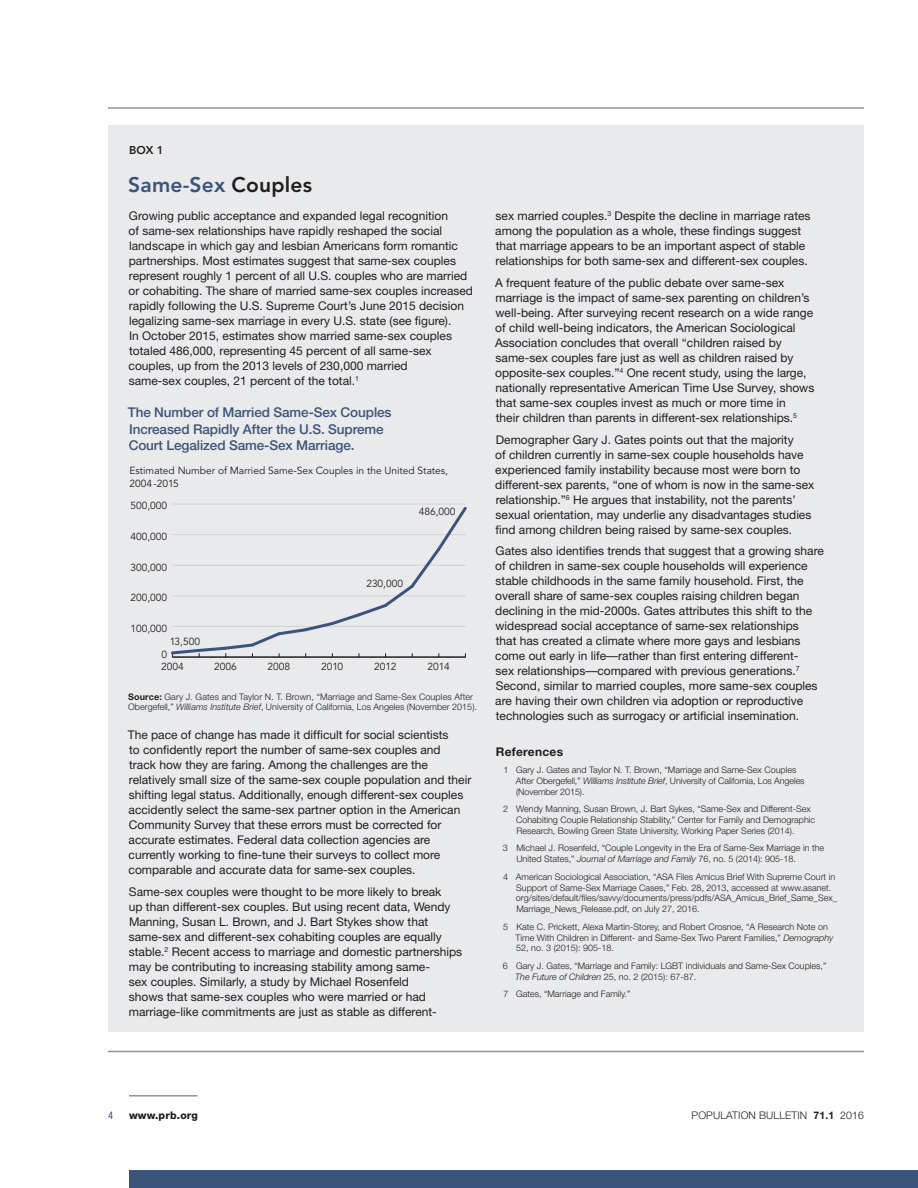
<style>
.page{position:relative;width:918px;height:1188px;background:#fff}
.page>*{position:absolute;margin:0;border:0;box-sizing:border-box;transform-origin:0 0}
.t1{font:800 21px "Avenir";letter-spacing:.01em;color:#3c547c}
.t2{font:500 13.5px/16.5px "Helvetica Neue";letter-spacing:-.005em;color:#3c547c}
.t3{font:12px/15px "Helvetica Neue";color:#221e1f}
.t4{font:700 12px "Helvetica Neue";letter-spacing:.02em;color:#221e1f}
.t5{font:800 11.25px "Avenir";color:#221e1f}
.t6{font:300 10.5px "Helvetica Neue";letter-spacing:.015em;color:#221e1f}
.t7{font:800 10.5px "Helvetica Neue";letter-spacing:.015em;color:#221e1f}
.t8{font:condensed 10.5px "Helvetica Neue";color:#3c547c}
.t9{font:10.2px/12.3px "Avenir";letter-spacing:-.005em;color:#221e1f}
.t10{font:300 9px/10.8px "Helvetica Neue";color:#221e1f}
.s1{color:#221e1f}
.s2{font-weight:700}
.s3{font-style:italic}
</style>
<div class="page">
<hr style="left:129px;top:1095px;width:69px;height:2px;background:#939598">
<div style="left:129px;top:1170px;width:789px;height:18px;background:#3c547c"></div>
<hr style="left:108px;top:107px;width:756px;height:2px;background:#939598">
<hr style="left:108px;top:1051px;width:756px;height:1px;background:#939598">
<div style="left:108px;top:125px;width:756px;height:907px;background:#e8eaec"></div>
<hr style="left:172px;top:657px;width:294px;height:1px;background:#221e1f">
<svg style="left:171px;top:504px;width:296px;height:153px"></svg>
<p class="t5" style="left:129px;top:143px;width:36px">BOX 1</p>
<h1 class="t1" style="left:128px;top:172px;width:185px">Same-Sex <span class="s1">Couples</span></h1>
<p class="t3" style="left:129px;top:208px;width:346px">Growing public acceptance and expanded legal recognition<br>of same-sex relationships have rapidly reshaped the social landscape in which gay and lesbian Americans form romantic partnerships. Most estimates suggest that same-sex couples represent roughly 1 percent of all U.S. couples who are married or cohabiting. The share of married same-sex couples increased rapidly following the U.S. Supreme Court’s June 2015 decision legalizing same-sex marriage in every U.S. state (see figure).<br>In October 2015, estimates show married same-sex couples totaled 486,000, representing 45 percent of all same-sex couples, up from the 2013 levels of 230,000 married<br>same-sex couples, 21 percent of the total.<sup>1</sup></p>
<p class="t2" style="left:128px;top:404px;width:265px">The Number of Married Same-Sex Couples<br>Increased Rapidly After the U.S. Supreme<br>Court Legalized Same-Sex Marriage.</p>
<p class="t9" style="left:129px;top:465px;width:320px">Estimated Number of Married Same-Sex Couples in the United States,<br>2004-2015</p>
<p class="t9" style="left:130px;top:500px;width:38px">500,000</p>
<p class="t9" style="left:130px;top:531px;width:38px">400,000</p>
<p class="t9" style="left:130px;top:561px;width:38px">300,000</p>
<p class="t9" style="left:130px;top:592px;width:38px">200,000</p>
<p class="t9" style="left:130px;top:622px;width:38px">100,000</p>
<p class="t9" style="left:170px;top:636px;width:32px">13,500</p>
<p class="t9" style="left:162px;top:649px;width:7px">0</p>
<p class="t9" style="left:419px;top:506px;width:38px">486,000</p>
<p class="t9" style="left:366px;top:577px;width:38px">230,000</p>
<p class="t9" style="left:161px;top:661px;width:24px">2004</p>
<p class="t9" style="left:214px;top:661px;width:24px">2006</p>
<p class="t9" style="left:268px;top:661px;width:24px">2008</p>
<p class="t9" style="left:321px;top:661px;width:23px">2010</p>
<p class="t9" style="left:374px;top:661px;width:24px">2012</p>
<p class="t9" style="left:428px;top:661px;width:24px">2014</p>
<p class="t10" style="left:128px;top:691px;width:350px"><span class="s2">Source:</span> Gary J. Gates and Taylor N. T. Brown, “Marriage and Same-Sex Couples After<br>Obergefell,” <span class="s3">Williams Institute Brief</span>, University of California, Los Angeles (November 2015).</p>
<p class="t3" style="left:128px;top:727px;width:345px">The pace of change has made it difficult for social scientists<br>to confidently report the number of same-sex couples and<br>track how they are faring. Among the challenges are the relatively small size of the same-sex couple population and their shifting legal status. Additionally, enough different-sex couples accidently select the same-sex partner option in the American Community Survey that these errors must be corrected for accurate estimates. Federal data collection agencies are currently working to fine-tune their surveys to collect more comparable and accurate data for same-sex couples.</p>
<p class="t3" style="left:129px;top:884px;width:335px">Same-sex couples were thought to be more likely to break<br>up than different-sex couples. But using recent data, Wendy Manning, Susan L. Brown, and J. Bart Stykes show that same-sex and different-sex cohabiting couples are equally stable.<sup>2</sup> Recent access to marriage and domestic partnerships may be contributing to increasing stability among same-<br>sex couples. Similarly, a study by Michael Rosenfeld<br>shows that same-sex couples who were married or had marriage-like commitments are just as stable as different-</p>
<p class="t3" style="left:495px;top:208px;width:317px">sex married couples.<sup>3</sup> Despite the decline in marriage rates among the population as a whole, these findings suggest that marriage appears to be an important aspect of stable relationships for both same-sex and different-sex couples.</p>
<p class="t3" style="left:495px;top:275px;width:321px">A frequent feature of the public debate over same-sex marriage is the impact of same-sex parenting on children’s well-being. After surveying recent research on a wide range of child well-being indicators, the American Sociological Association concludes that overall “children raised by same-sex couples fare just as well as children raised by opposite-sex couples.”<sup>4</sup> One recent study, using the large, nationally representative American Time Use Survey, shows that same-sex couples invest as much or more time in<br>their children than parents in different-sex relationships.<sup>5</sup></p>
<p class="t3" style="left:495px;top:432px;width:321px">Demographer Gary J. Gates points out that the majority<br>of children currently in same-sex couple households have experienced family instability because most were born to different-sex parents, “one of whom is now in the same-sex relationship.”<sup>6</sup> He argues that instability, not the parents’ sexual orientation, may underlie any disadvantages studies find among children being raised by same-sex couples.</p>
<p class="t3" style="left:495px;top:543px;width:330px">Gates also identifies trends that suggest that a growing share of children in same-sex couple households will experience stable childhoods in the same family household. First, the overall share of same-sex couples raising children began declining in the mid-2000s. Gates attributes this shift to the widespread social acceptance of same-sex relationships<br>that has created a climate where more gays and lesbians come out early in life—rather than first entering different-<br>sex relationships—compared with previous generations.<sup>7<br></sup>Second, similar to married couples, more same-sex couples are having their own children via adoption or reproductive technologies such as surrogacy or artificial insemination.</p>
<p class="t4" style="left:496px;top:744px;width:69px">References</p>
<p class="t10" style="left:516px;top:764px;width:290px;text-indent:-12px">1 Gary J. Gates and Taylor N. T. Brown, “Marriage and Same-Sex Couples<br>After Obergefell,” <span class="s3">Williams Institute Brief</span>, University of California, Los Angeles (November 2015).</p>
<p class="t10" style="left:516px;top:803px;width:301px;text-indent:-13px">2 Wendy Manning, Susan Brown, J. Bart Sykes, “Same-Sex and Different-Sex<br>Cohabiting Couple Relationship Stability,” Center for Family and Demographic<br>Research, Bowling Green State University, Working Paper Series (2014).</p>
<p class="t10" style="left:516px;top:843px;width:309px;text-indent:-14px">3 Michael J. Rosenfeld, “Couple Longevity in the Era of Same-Sex Marriage in the<br>United States,” <span class="s3">Journal of Marriage and Family</span> 76, no. 5 (2014): 905-18.</p>
<p class="t10" style="left:516px;top:871px;width:323px;text-indent:-13px">4 American Sociological Association, “ASA Files Amicus Brief With Supreme Court in Support of Same-Sex Marriage Cases,” Feb. 28, 2013, accessed at www.asanet. org/sites/default/files/savvy/documents/press/pdfs/ASA_Amicus_Brief_Same_Sex_ Marriage_News_Release.pdf, on July 27, 2016.</p>
<p class="t10" style="left:515px;top:921px;width:320px;text-indent:-12px">5 Kate C. Prickett, Alexa Martin-Storey, and Robert Crosnoe, “A Research Note on<br>Time With Children in Different- and Same-Sex Two Parent Families,” <span class="s3">Demography<br></span>52, no. 3 (2015): 905-18.</p>
<p class="t10" style="left:515px;top:960px;width:313px;text-indent:-12px">6 Gary J. Gates, “Marriage and Family: LGBT Individuals and Same-Sex Couples,”<br><span class="s3">The Future of Children</span> 25, no. 2 (2015): 67-87.</p>
<p class="t10" style="left:504px;top:988px;width:128px">7 Gates, “Marriage and Family.”</p>
<p class="t8" style="left:108px;top:1109px;width:7px">4</p>
<p class="t7" style="left:129px;top:1109px;width:70px">www.prb.org</p>
<p class="t6" style="left:692px;top:1109px;width:174px">POPULATION BULLETIN <span class="s2">71.1</span> 2016</p>
</div>
